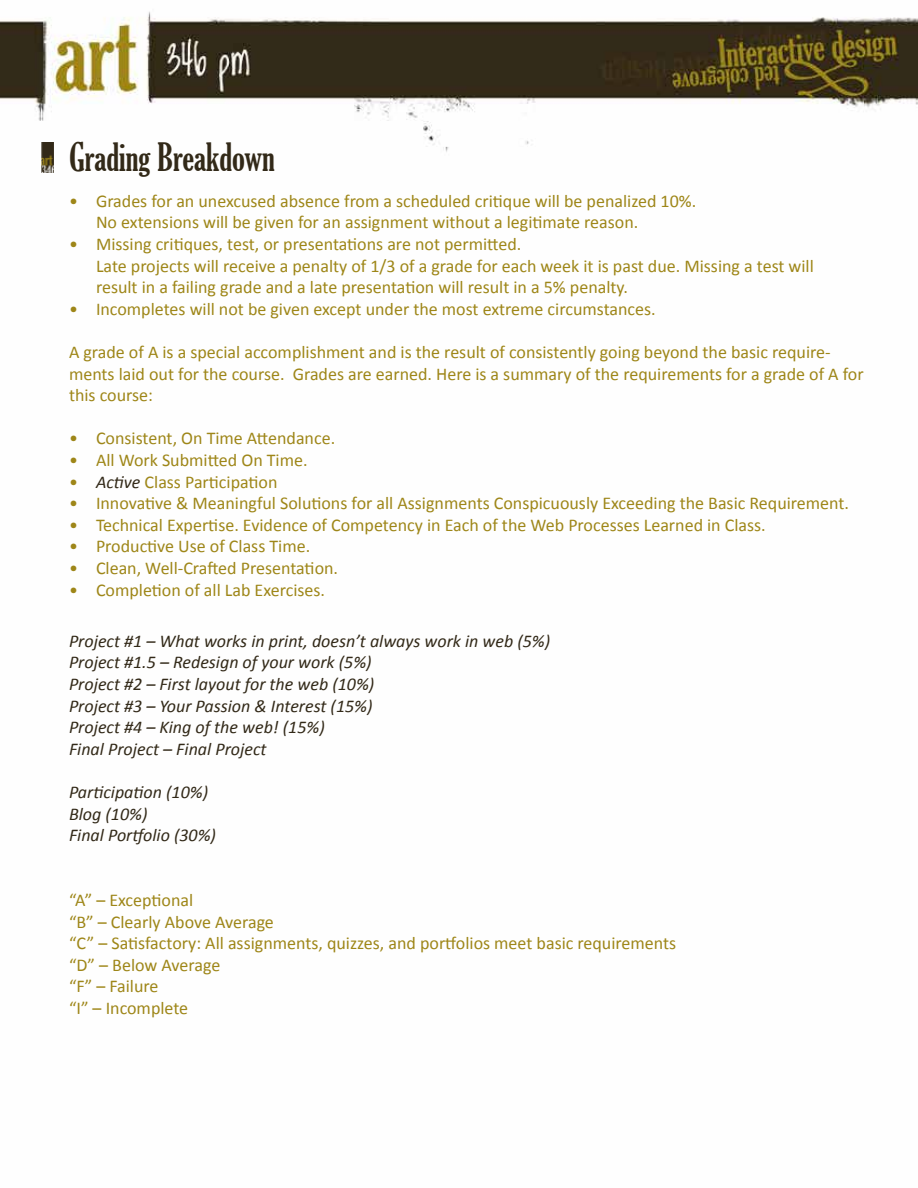
<style>
.page{position:relative;width:918px;height:1188px;background:#fff}
.page>*{position:absolute;margin:0;border:0;box-sizing:border-box;transform-origin:0 0}
.t1{font:extra-condensed 37.5px "Gloucester";color:#322918}
.t2{font:18px/21.6px "Calibri";color:#9e8618}
.t3{font:italic 18px/21.6px "Calibri";color:#322918}
.s1{font-style:italic;color:#322918}
</style>
<div class="page">
<img style="left:0;top:11px;width:918px;height:141px">
<img style="left:41px;top:142px;width:13px;height:31px">
<h1 class="t1" style="left:69px;top:136px;width:207px">Grading Breakdown</h1>
<p class="t2" style="left:96px;top:190px;width:602px;text-indent:-27px">• Grades for an unexcused absence from a scheduled critique will be penalized 10%.<br>No extensions will be given for an assignment without a legitimate reason.</p>
<p class="t2" style="left:96px;top:233px;width:719px;text-indent:-27px">• Missing critiques, test, or presentations are not permitted.<br>Late projects will receive a penalty of 1/3 of a grade for each week it is past due. Missing a test will result in a failing grade and a late presentation will result in a 5% penalty.</p>
<p class="t2" style="left:69px;top:298px;width:588px">• Incompletes will not be given except under the most extreme circumstances.</p>
<p class="t2" style="left:69px;top:341px;width:796px">A grade of A is a special accomplishment and is the result of consistently going beyond the basic require&shy;ments laid out for the course. Grades are earned. Here is a summary of the requirements for a grade of A for this course:</p>
<p class="t2" style="left:69px;top:428px;width:268px">• Consistent, On Time Attendance.</p>
<p class="t2" style="left:69px;top:449px;width:240px">• All Work Submitted On Time.</p>
<p class="t2" style="left:69px;top:471px;width:210px">• <span class="s1">Active</span> Class Participation</p>
<p class="t2" style="left:69px;top:493px;width:782px">• Innovative &amp; Meaningful Solutions for all Assignments Conspicuously Exceeding the Basic Requirement.</p>
<p class="t2" style="left:69px;top:514px;width:698px">• Technical Expertise. Evidence of Competency in Each of the Web Processes Learned in Class.</p>
<p class="t2" style="left:69px;top:536px;width:243px">• Productive Use of Class Time.</p>
<p class="t2" style="left:69px;top:557px;width:271px">• Clean, Well-Crafted Presentation.</p>
<p class="t2" style="left:69px;top:579px;width:258px">• Completion of all Lab Exercises.</p>
<p class="t3" style="left:69px;top:629px;width:483px">Project #1 – What works in print, doesn’t always work in web (5%)<br>Project #1.5 – Redesign of your work (5%)<br>Project #2 – First layout for the web (10%)<br>Project #3 – Your Passion &amp; Interest (15%)<br>Project #4 – King of the web! (15%)<br>Final Project – Final Project</p>
<p class="t3" style="left:69px;top:781px;width:149px">Participation (10%)<br>Blog (10%)<br>Final Portfolio (30%)</p>
<p class="t2" style="left:69px;top:889px;width:609px">“A” – Exceptional<br>“B” – Clearly Above Average<br>“C” – Satisfactory: All assignments, quizzes, and portfolios meet basic requirements “D” – Below Average<br>“F” – Failure<br>“I” – Incomplete</p>
</div>
